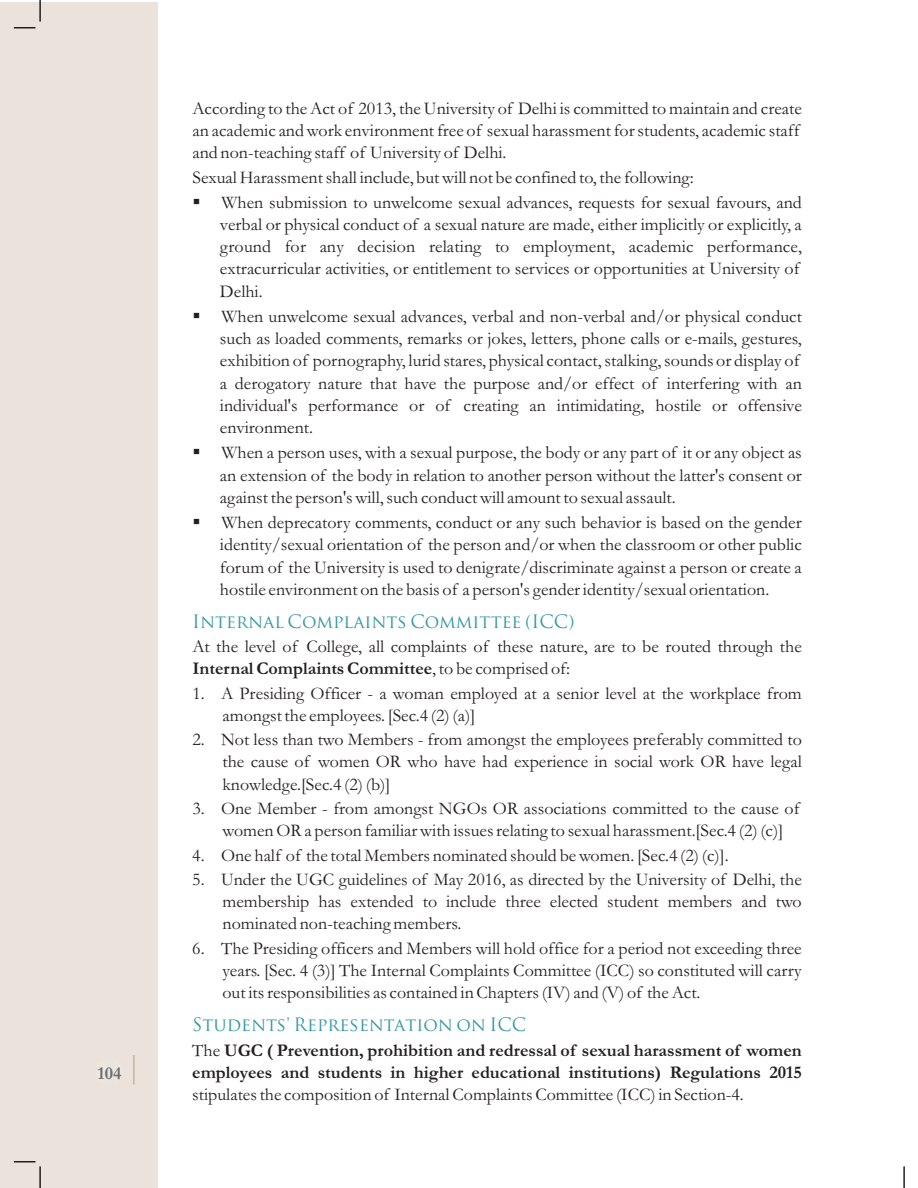
<style>
.page{position:relative;width:918px;height:1188px;background:#fff}
.page>*{position:absolute;margin:0;border:0;box-sizing:border-box;transform-origin:0 0}
.t1{font:18px/22.4px "Garamond";color:#231f20}
.t2{font:700 18px/22.2px "Garamond";color:#231f20;text-align:justify}
.t3{font:18px "Trajan Pro";color:#3698a5}
.t4{font:700 18px "Garamond";color:#6c6d70}
.s1{font-weight:700}
.s2{font-weight:400}
</style>
<div class="page">
<div style="left:0;top:2px;width:158px;height:1186px;background:#ebe2db"></div>
<hr style="left:903px;top:1166px;width:2px;height:22px;background:#231f20">
<hr style="left:39px;top:0;width:2px;height:22px;background:#231f20">
<svg style="left:14px;top:27px;width:21px;height:1px"></svg>
<svg style="left:14px;top:1161px;width:21px;height:1px"></svg>
<hr style="left:39px;top:1166px;width:2px;height:22px;background:#231f20">
<hr style="left:133px;top:1055px;width:2px;height:29px;background:#c9b299">
<p class="t4" style="left:98px;top:1067px;width:26px">104</p>
<p class="t1" style="left:192px;top:99px;width:611px">According to the Act of 2013, the University of Delhi is committed to maintain and create an academic and work environment free of sexual harassment for students, academic staff and non-teaching staff of University of Delhi.</p>
<p class="t1" style="left:192px;top:168px;width:503px">Sexual Harassment shall include, but will not be confined to, the following:</p>
<p class="t1" style="left:220px;top:193px;width:584px;text-indent:-28px">▪When submission to unwelcome sexual advances, requests for sexual favours, and verbal or physical conduct of a sexual nature are made, either implicitly or explicitly, a ground for any decision relating to employment, academic performance, extracurricular activities, or entitlement to services or opportunities at University of Delhi.</p>
<p class="t1" style="left:220px;top:307px;width:583px;text-indent:-28px">▪When unwelcome sexual advances, verbal and non-verbal and/or physical conduct such as loaded comments, remarks or jokes, letters, phone calls or e-mails, gestures, exhibition of pornography, lurid stares, physical contact, stalking, sounds or display of a derogatory nature that have the purpose and/or effect of interfering with an individual's performance or of creating an intimidating, hostile or offensive environment.</p>
<p class="t1" style="left:220px;top:444px;width:583px;text-align:justify;text-indent:-28px">▪When a person uses, with a sexual purpose, the body or any part of it or any object as an extension of the body in relation to another person without the latter's consent or against the person's will, such conduct will amount to sexual assault.</p>
<p class="t1" style="left:220px;top:513px;width:583px;text-align:justify;text-indent:-28px">▪When deprecatory comments, conduct or any such behavior is based on the gender identity/sexual orientation of the person and/or when the classroom or other public forum of the University is used to denigrate/discriminate against a person or create a hostile environment on the basis of a person's gender identity/sexual orientation.</p>
<p class="t3" style="left:192px;top:614px;width:384px">Internal Complaints Committee (ICC)</p>
<p class="t1" style="left:192px;top:637px;width:611px">At the level of College, all complaints of these nature, are to be routed through the<br><span class="s1">Internal Complaints Committee</span>, to be comprised of:</p>
<p class="t1" style="left:223px;top:684px;width:581px;text-indent:-30px">1. A Presiding Officer - a woman employed at a senior level at the workplace from amongst the employees. [Sec.4 (2) (a)]</p>
<p class="t1" style="left:222px;top:731px;width:581px;text-align:justify;text-indent:-30px">2. Not less than two Members - from amongst the employees preferably committed to the cause of women OR who have had experience in social work OR have legal knowledge.[Sec.4 (2) (b)]</p>
<p class="t1" style="left:222px;top:799px;width:578px;text-indent:-30px">3. One Member - from amongst NGOs OR associations committed to the cause of women OR a person familiar with issues relating to sexual harassment.[Sec.4 (2) (c)]</p>
<p class="t1" style="left:192px;top:846px;width:538px">4. One half of the total Members nominated should be women. [Sec.4 (2) (c)].</p>
<p class="t1" style="left:222px;top:870px;width:581px;text-align:justify;text-indent:-30px">5. Under the UGC guidelines of May 2016, as directed by the University of Delhi, the membership has extended to include three elected student members and two nominated non-teaching members.</p>
<p class="t1" style="left:222px;top:939px;width:581px;text-align:justify;text-indent:-30px">6. The Presiding officers and Members will hold office for a period not exceeding three years. [Sec. 4 (3)] The Internal Complaints Committee (ICC) so constituted will carry out its responsibilities as contained in Chapters (IV) and (V) of the Act.</p>
<p class="t3" style="left:192px;top:1018px;width:335px">Students' Representation on ICC</p>
<p class="t2" style="left:192px;top:1041px;width:611px"><span class="s2">The</span> UGC ( Prevention, prohibition and redressal of sexual harassment of women employees and students in higher educational institutions) Regulations 2015 <span class="s2">stipulates the composition of Internal Complaints Committee (ICC) in Section-4.</span></p>
</div>
